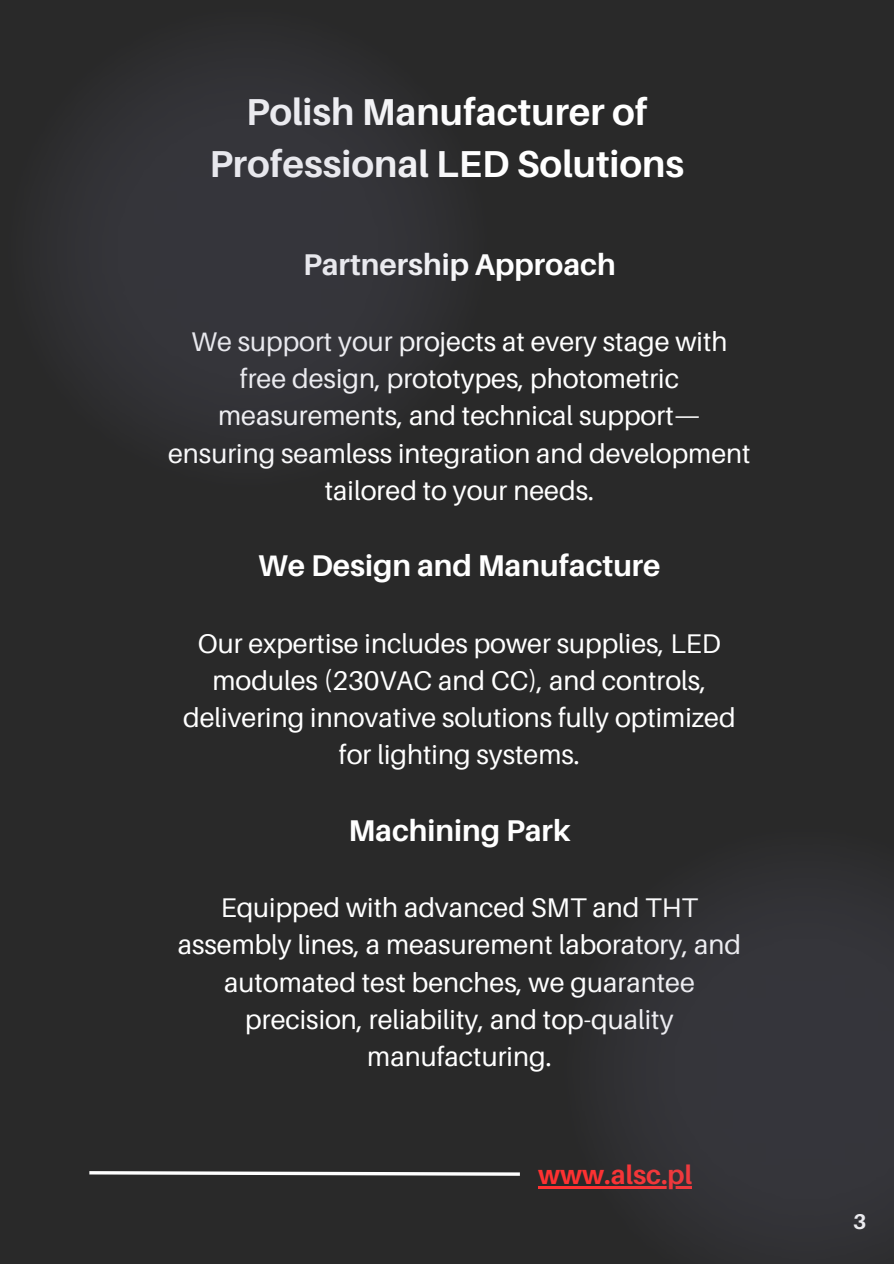
<style>
.page{position:relative;width:894px;height:1264px;background:#fff}
.page>*{position:absolute;margin:0;border:0;box-sizing:border-box;transform-origin:0 0}
.t1{font:700 37.5px/51.8px "Aileron";color:#fff;text-align:center}
.t2{font:700 30px "Aileron";color:#fff}
.t3{font:27px/37.2px "Aileron";color:#fff;text-align:center}
.t4{font:700 26.55px "Aileron";color:#ff3131}
.t5{font:700 21.3px "Aileron";color:#fcfcfc}
</style>
<div class="page">
<div style="left:0;top:0;width:893px;height:1263px;background:#292929"></div>
<svg style="left:89px;top:1171px;width:431px;height:5px"></svg>
<hr style="left:538px;top:1186px;width:154px;height:2px;background:#ff3131">
<svg style="left:64px;top:65px;width:369px;height:367px;fill:#333338"></svg>
<svg style="left:557px;top:885px;width:336px;height:368px;fill:#333337"></svg>
<h1 class="t1" style="left:209px;top:85px;width:476px">Polish Manufacturer of<br>Professional LED Solutions</h1>
<h3 class="t2" style="left:303px;top:245px;width:314px">Partnership Approach</h3>
<h2 class="t3" style="left:168px;top:322px;width:584px">We support your projects at every stage with free design, prototypes, photometric measurements, and technical support— ensuring seamless integration and development tailored to your needs.</h2>
<h3 class="t2" style="left:258px;top:547px;width:404px">We Design and Manufacture</h3>
<h2 class="t3" style="left:183px;top:624px;width:554px">Our expertise includes power supplies, LED modules (230VAC and CC), and controls, delivering innovative solutions fully optimized for lighting systems.</h2>
<h3 class="t2" style="left:348px;top:811px;width:223px">Machining Park</h3>
<p class="t3" style="left:178px;top:888px;width:565px">Equipped with advanced SMT and THT assembly lines, a measurement laboratory, and automated test benches, we guarantee precision, reliability, and top-quality manufacturing.</p>
<p class="t4" style="left:538px;top:1158px;width:155px">www.alsc.pl</p>
<h2 class="t5" style="left:853px;top:1208px;width:15px">3</h2>
</div>
